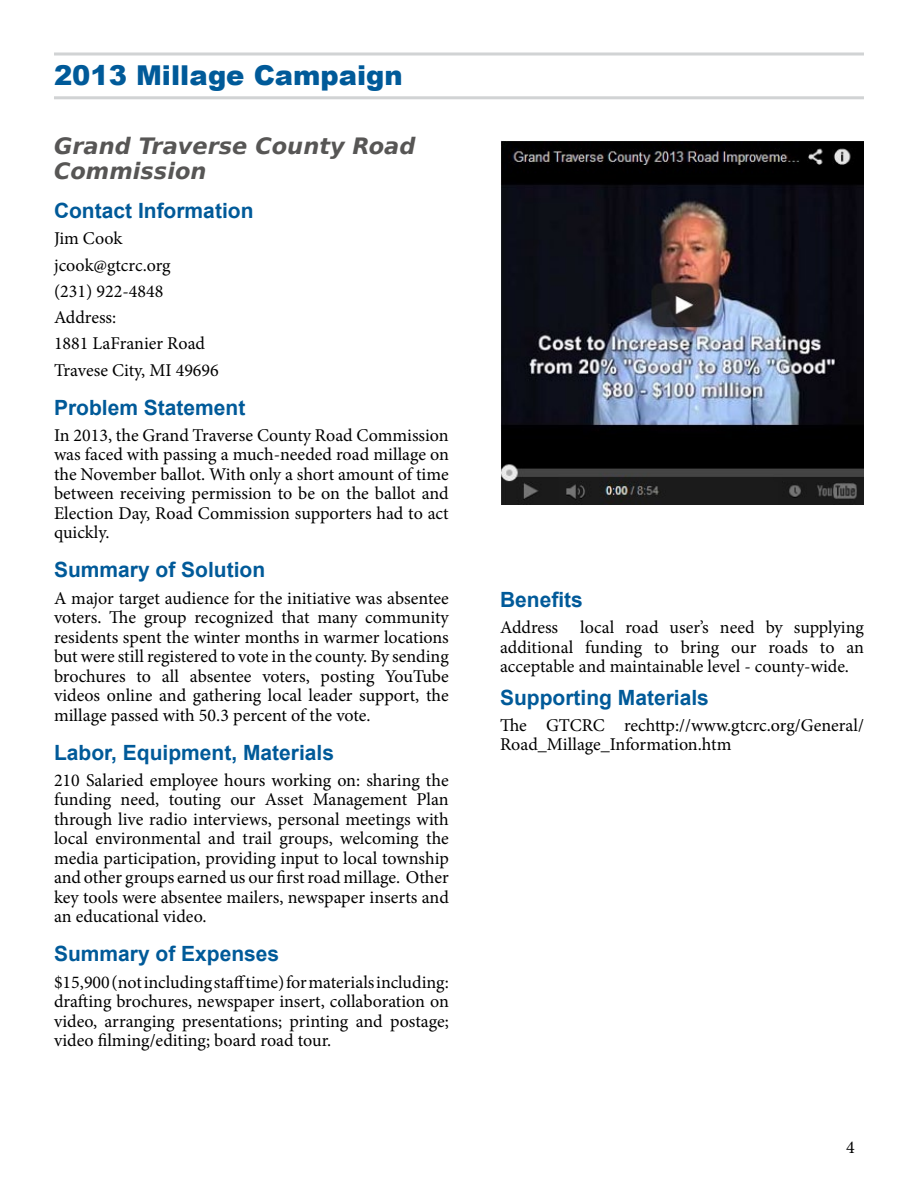
<style>
.page{position:relative;width:918px;height:1188px;background:#fff}
.page>*{position:absolute;margin:0;border:0;box-sizing:border-box;transform-origin:0 0}
.t1{font:900 27.3px "Arial";color:#005a99}
.t2{font:italic 700 22.5px/25.5px "Bitstream Vera Sans";color:#575655}
.t3{font:700 21px "Arial";color:#005a99}
.t4{font:18px/19.5px "Minion Pro";color:#000;text-align:justify}
</style>
<div class="page">
<img style="left:500px;top:140px;width:364px;height:364px">
<hr style="left:54px;top:52px;width:810px;height:4px;background:#dcddde">
<hr style="left:54px;top:96px;width:810px;height:3px;background:#d1d3d4">
<h1 class="t1" style="left:54px;top:55px;width:350px">2013 Millage Campaign</h1>
<p class="t2" style="left:54px;top:133px;width:363px">Grand Traverse County Road<br>Commission</p>
<p class="t3" style="left:54px;top:197px;width:201px">Contact Information</p>
<p class="t4" style="left:54px;top:226px;width:166px;line-height:26.2px;text-align:left">Jim Cook jcook@gtcrc.org<br>(231) 922-4848<br>Address:<br>1881 LaFranier Road<br>Travese City, MI 49696</p>
<p class="t3" style="left:54px;top:393px;width:193px">Problem Statement</p>
<p class="t4" style="left:54px;top:425px;width:396px">In 2013, the Grand Traverse County Road Commission was faced with passing a much-needed road millage on the November ballot. With only a short amount of time between receiving permission to be on the ballot and Election Day, Road Commission supporters had to act quickly.</p>
<p class="t3" style="left:54px;top:556px;width:213px">Summary of Solution</p>
<p class="t4" style="left:54px;top:588px;width:396px">A major target audience for the initiative was absentee voters. The group recognized that many community residents spent the winter months in warmer locations but were still registered to vote in the county. By sending brochures to all absentee voters, posting YouTube videos online and gathering local leader support, the millage passed with 50.3 percent of the vote.</p>
<p class="t3" style="left:54px;top:738px;width:282px">Labor, Equipment, Materials</p>
<p class="t4" style="left:54px;top:770px;width:396px">210 Salaried employee hours working on: sharing the funding need, touting our Asset Management Plan through live radio interviews, personal meetings with local environmental and trail groups, welcoming the media participation, providing input to local township and other groups earned us our first road millage. Other key tools were absentee mailers, newspaper inserts and an educational video.</p>
<p class="t3" style="left:54px;top:940px;width:227px">Summary of Expenses</p>
<p class="t4" style="left:54px;top:972px;width:396px">$15,900 (not including staff time) for materials including: drafting brochures, newspaper insert, collaboration on video, arranging presentations; printing and postage; video filming/editing; board road tour.</p>
<p class="t3" style="left:500px;top:586px;width:84px">Benefits</p>
<p class="t4" style="left:500px;top:618px;width:365px">Address local road user’s need by supplying additional funding to bring our roads to an acceptable and maintainable level - county-wide.</p>
<p class="t3" style="left:500px;top:683px;width:210px">Supporting Materials</p>
<p class="t4" style="left:500px;top:715px;width:365px">The GTCRC rechttp://www.gtcrc.org/General/<br>Road_Millage_Information.htm</p>
<p class="t4" style="left:846px;top:1138px;width:10px">4</p>
</div>
